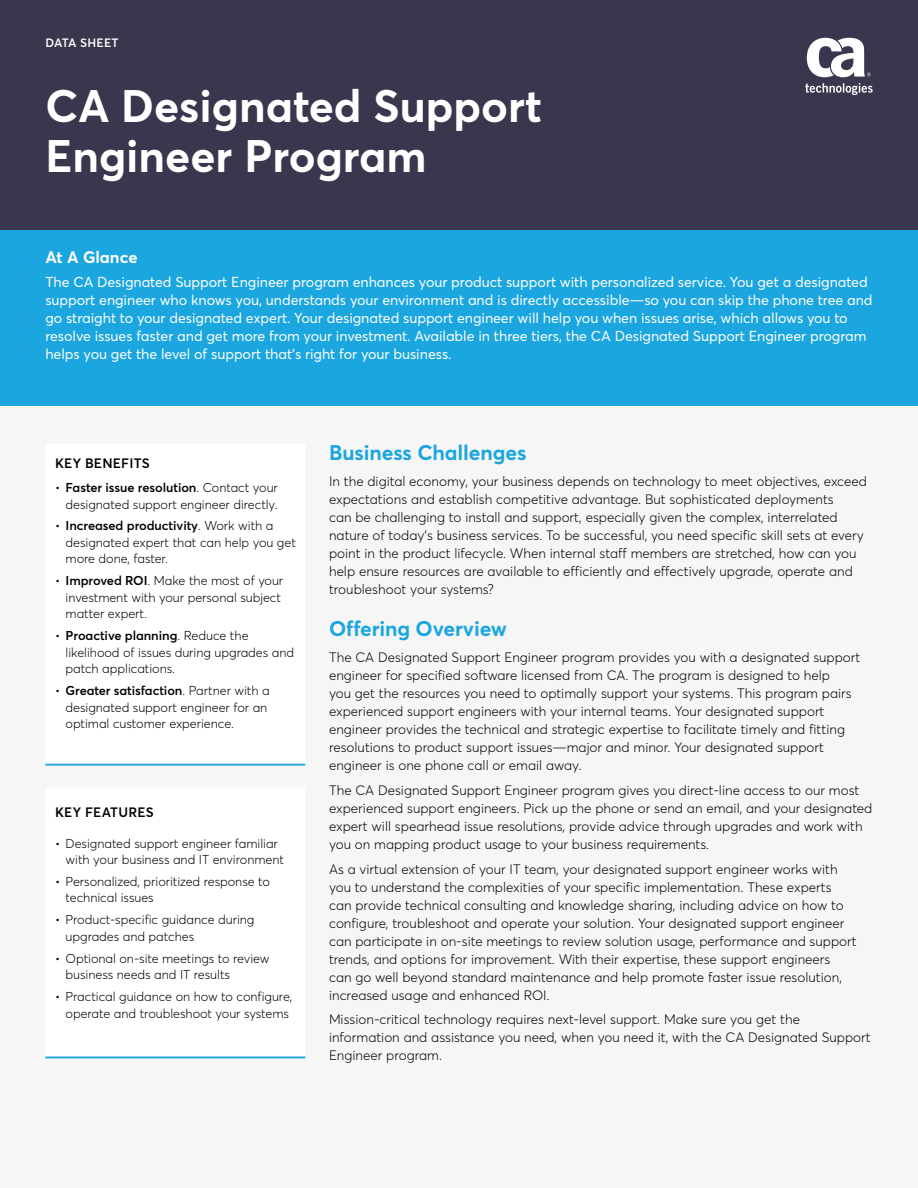
<style>
.page{position:relative;width:918px;height:1188px;background:#fff}
.page>*{position:absolute;margin:0;border:0;box-sizing:border-box;transform-origin:0 0}
.t1{font:700 45px/49.5px "Averta";color:#fff}
.t2{font:700 21px "Averta";letter-spacing:-.005em;color:#1ca6df}
.t3{font:700 16.5px "Averta";color:#fff}
.t4{font:14.25px/18px "Averta";letter-spacing:-.005em;color:#fff}
.t5{font:300 13.5px/18px "Averta";color:#000}
.t6{font:600 13.5px "Averta";letter-spacing:.015em;color:#000}
.t7{font:300 12.75px/16.5px "Averta";letter-spacing:-.005em;color:#000}
.t8{font:600 12px "Averta";letter-spacing:.02em;color:#fff}
.s1{font-weight:600}
</style>
<div class="page">
<div style="left:0;top:405px;width:918px;height:783px;background:#f6f6f6"></div>
<div style="left:0;top:228px;width:918px;height:178px;background:#1ca6df"></div>
<div style="left:0;top:0;width:918px;height:230px;background:#39364d"></div>
<svg style="left:805px;top:83px;width:68px;height:12px"></svg>
<svg style="left:807px;top:38px;width:64px;height:39px"></svg>
<hr style="left:45px;top:764px;width:260px;height:2px;background:#1ca6df">
<hr style="left:45px;top:1057px;width:260px;height:1px;background:#1ca6df">
<p class="t8" style="left:45px;top:35px;width:75px">DATA SHEET</p>
<h1 class="t1" style="left:45px;top:81px;width:498px">CA Designated Support<br>Engineer Program</h1>
<p class="t3" style="left:45px;top:247px;width:94px">At A Glance</p>
<p class="t4" style="left:45px;top:273px;width:829px">The CA Designated Support Engineer program enhances your product support with personalized service. You get a designated support engineer who knows you, understands your environment and is directly accessible—so you can skip the phone tree and go straight to your designated expert. Your designated support engineer will help you when issues arise, which allows you to resolve issues faster and get more from your investment. Available in three tiers, the CA Designated Support Engineer program helps you get the level of support that’s right for your business.</p>
<p class="t6" style="left:55px;top:455px;width:96px">KEY BENEFITS</p>
<p class="t7" style="left:55px;top:479px;width:224px;text-align:right">• <span class="s1">Faster issue resolution</span>. Contact your designated support engineer directly.</p>
<p class="t7" style="left:66px;top:518px;width:232px;text-indent:-11px">• <span class="s1">Increased productivity</span>. Work with a designated expert that can help you get more done, faster.</p>
<p class="t7" style="left:66px;top:573px;width:219px;text-indent:-11px">• <span class="s1">Improved ROI</span>. Make the most of your investment with your personal subject matter expert.</p>
<p class="t7" style="left:66px;top:627px;width:230px;text-indent:-11px">• <span class="s1">Proactive planning</span>. Reduce the likelihood of issues during upgrades and patch applications.</p>
<p class="t7" style="left:66px;top:682px;width:206px;text-indent:-11px">• <span class="s1">Greater satisfaction</span>. Partner with a designated support engineer for an optimal customer experience.</p>
<p class="t6" style="left:55px;top:804px;width:100px">KEY FEATURES</p>
<p class="t7" style="left:66px;top:835px;width:220px;text-indent:-11px">• Designated support engineer familiar with your business and IT environment</p>
<p class="t7" style="left:66px;top:873px;width:206px;text-indent:-11px">• Personalized, prioritized response to technical issues</p>
<p class="t7" style="left:66px;top:912px;width:190px;text-indent:-11px">• Product-specific guidance during upgrades and patches</p>
<p class="t7" style="left:66px;top:950px;width:206px;text-indent:-11px">• Optional on-site meetings to review business needs and IT results</p>
<p class="t7" style="left:55px;top:988px;width:239px;text-align:center">• Practical guidance on how to configure, operate and troubleshoot your systems</p>
<h2 class="t2" style="left:329px;top:439px;width:199px">Business Challenges</h2>
<p class="t5" style="left:329px;top:472px;width:540px">In the digital economy, your business depends on technology to meet objectives, exceed expectations and establish competitive advantage. But sophisticated deployments<br>can be challenging to install and support, especially given the complex, interrelated nature of today’s business services. To be successful, you need specific skill sets at every point in the product lifecycle. When internal staff members are stretched, how can you help ensure resources are available to efficiently and effectively upgrade, operate and troubleshoot your systems?</p>
<h2 class="t2" style="left:329px;top:616px;width:180px">Offering Overview</h2>
<p class="t5" style="left:329px;top:648px;width:533px">The CA Designated Support Engineer program provides you with a designated support engineer for specified software licensed from CA. The program is designed to help<br>you get the resources you need to optimally support your systems. This program pairs experienced support engineers with your internal teams. Your designated support engineer provides the technical and strategic expertise to facilitate timely and fitting resolutions to product support issues—major and minor. Your designated support engineer is one phone call or email away.</p>
<p class="t5" style="left:329px;top:781px;width:545px">The CA Designated Support Engineer program gives you direct-line access to our most experienced support engineers. Pick up the phone or send an email, and your designated expert will spearhead issue resolutions, provide advice through upgrades and work with you on mapping product usage to your business requirements.</p>
<p class="t5" style="left:329px;top:860px;width:529px">As a virtual extension of your IT team, your designated support engineer works with you to understand the complexities of your specific implementation. These experts can provide technical consulting and knowledge sharing, including advice on how to configure, troubleshoot and operate your solution. Your designated support engineer can participate in on-site meetings to review solution usage, performance and support trends, and options for improvement. With their expertise, these support engineers<br>can go well beyond standard maintenance and help promote faster issue resolution, increased usage and enhanced ROI.</p>
<p class="t5" style="left:329px;top:1010px;width:543px">Mission-critical technology requires next-level support. Make sure you get the information and assistance you need, when you need it, with the CA Designated Support<br>Engineer program.</p>
</div>
